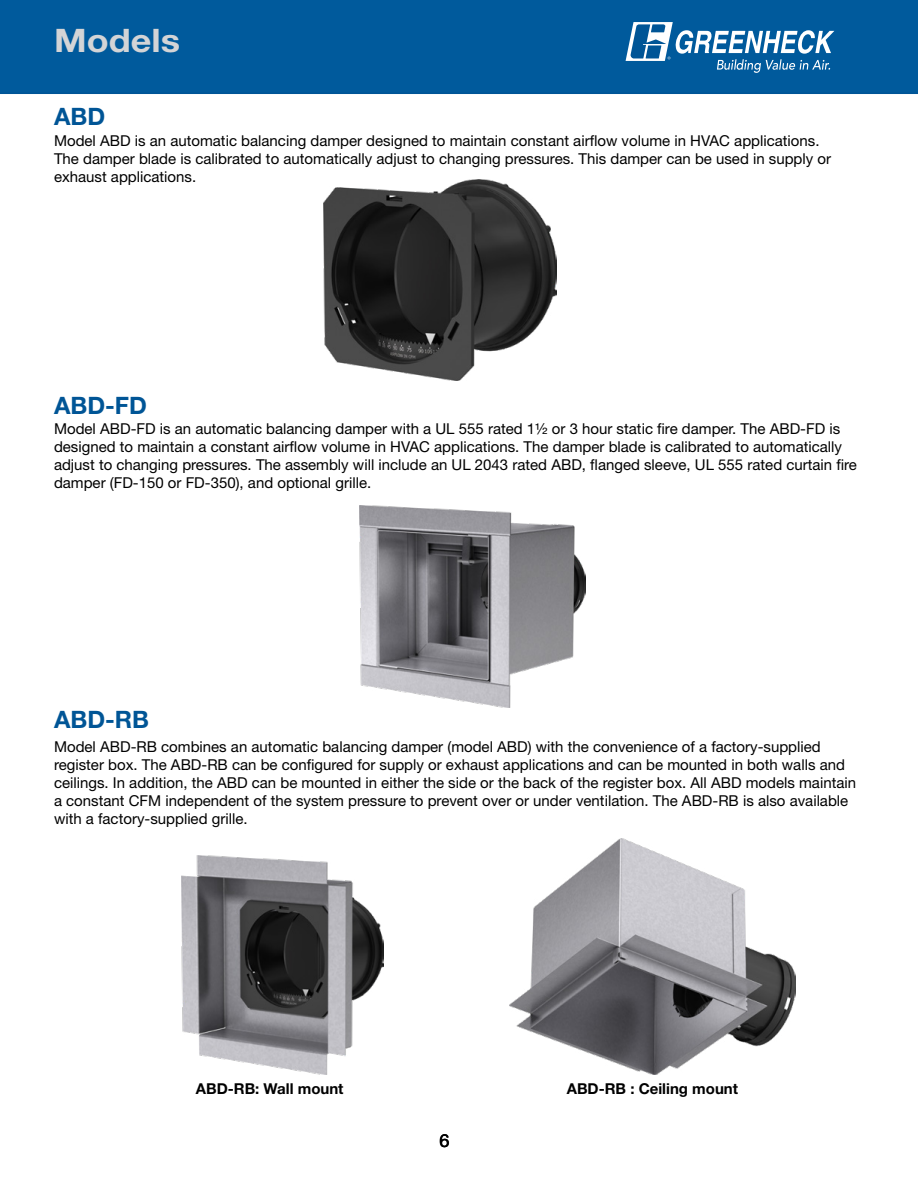
<style>
.page{position:relative;width:918px;height:1188px;background:#fff}
.page>*{position:absolute;margin:0;border:0;box-sizing:border-box;transform-origin:0 0}
.t1{font:700 32.4px "Helvetica Neue LT Std";color:#c7c8ca;scale:1.11 1}
.t2{font:700 32.4px "Helvetica Neue LT Std";color:#d3d4d6;scale:1.11 1}
.t3{font:700 24px "Helvetica Neue LT Std";color:#005596}
.t4{font:18px "Helvetica Neue LT Std";color:#000}
.t5{font:15px/18px "Helvetica Neue LT Std";color:#000}
.t6{font:700 15px "Helvetica Neue LT Std";color:#000}
</style>
<div class="page">
<div style="left:0;top:0;width:918px;height:94px;background:#005a9c"></div>
<svg style="left:626px;top:22px;width:208px;height:51px"></svg>
<img style="left:323px;top:179px;width:234px;height:202px">
<img style="left:509px;top:838px;width:287px;height:236px">
<img style="left:181px;top:856px;width:202px;height:218px">
<img style="left:359px;top:506px;width:226px;height:202px">
<h1 class="t2" style="left:54px;top:21px;width:115px">Models</h1>
<h1 class="t1" style="left:56px;top:22px;width:202px">Page Header</h1>
<h2 class="t3" style="left:54px;top:102px;width:53px">ABD</h2>
<p class="t5" style="left:54px;top:131px;width:779px">Model ABD is an automatic balancing damper designed to maintain constant airflow volume in HVAC applications.<br>The damper blade is calibrated to automatically adjust to changing pressures. This damper can be used in supply or exhaust applications.</p>
<h2 class="t3" style="left:54px;top:390px;width:94px">ABD-FD</h2>
<p class="t5" style="left:54px;top:419px;width:804px">Model ABD-FD is an automatic balancing damper with a UL 555 rated 11/2 or 3 hour static fire damper. The ABD-FD is designed to maintain a constant airflow volume in HVAC applications. The damper blade is calibrated to automatically adjust to changing pressures. The assembly will include an UL 2043 rated ABD, flanged sleeve, UL 555 rated curtain fire damper (FD-150 or FD-350), and optional grille.</p>
<h2 class="t3" style="left:54px;top:704px;width:97px">ABD-RB</h2>
<p class="t5" style="left:54px;top:738px;width:804px">Model ABD-RB combines an automatic balancing damper (model ABD) with the convenience of a factory-supplied register box. The ABD-RB can be configured for supply or exhaust applications and can be mounted in both walls and ceilings. In addition, the ABD can be mounted in either the side or the back of the register box. All ABD models maintain a constant CFM independent of the system pressure to prevent over or under ventilation. The ABD-RB is also available with a factory-supplied grille.</p>
<p class="t6" style="left:196px;top:1079px;width:149px">ABD-RB: Wall mount</p>
<p class="t6" style="left:567px;top:1079px;width:173px">ABD-RB : Ceiling mount</p>
<p class="t4" style="left:440px;top:1130px;width:12px">6</p>
</div>
